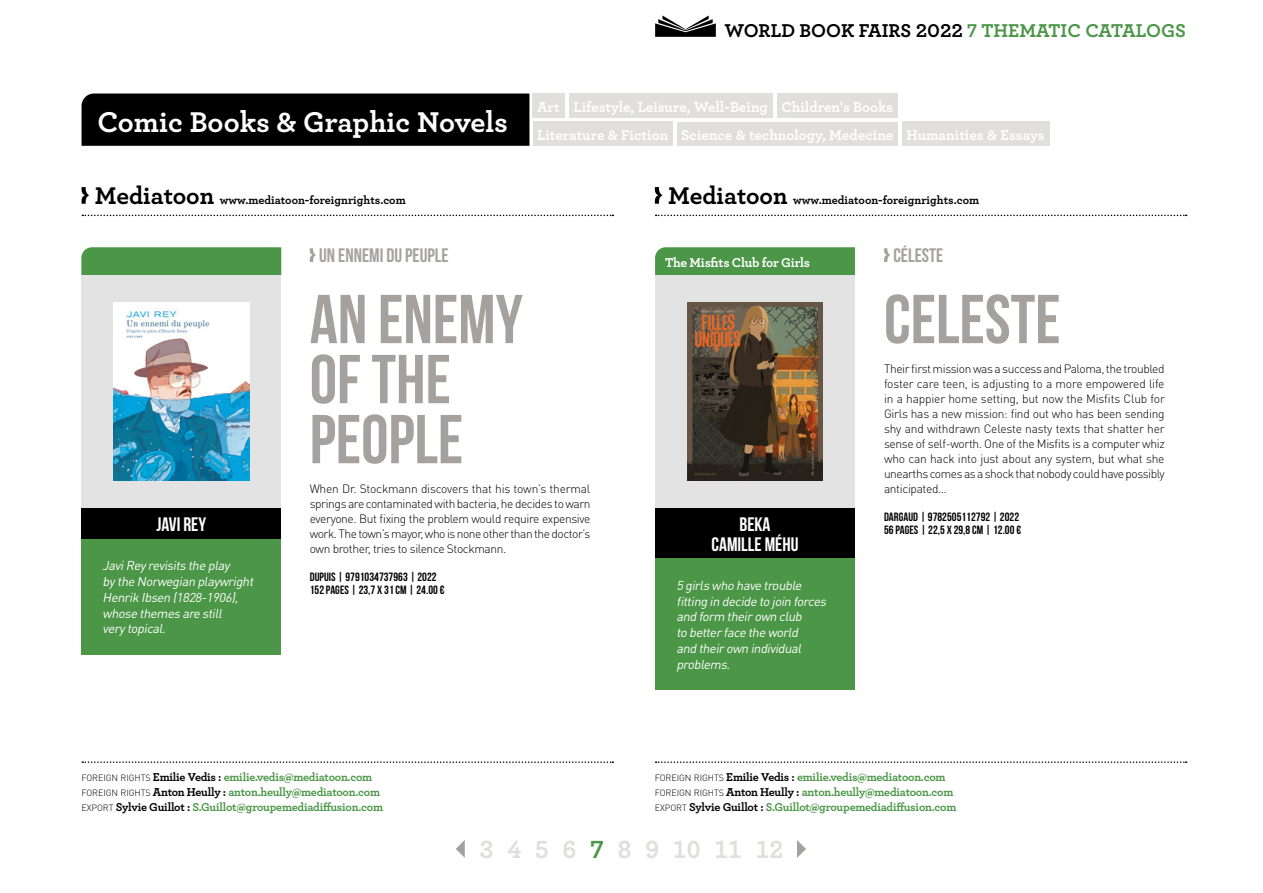
<style>
.page{position:relative;width:1263px;height:893px;background:#fff}
.page>*{position:absolute;margin:0;border:0;box-sizing:border-box;transform-origin:0 0}
.t1{font:69px/60px "Bebas Neue";color:#a5a19e}
.t2{font:700 30px "Archer";color:#fff}
.t3{font:700 26.1px "Archer";color:#e1dfdd}
.t4{font:700 19.5px "Archer";color:#000}
.t5{font:19.5px "Bebas Neue";color:#a5a19e}
.t6{font:19.5px/19.5px "Bebas Neue";color:#fff;text-align:center}
.t7{font:700 15px/27.9px "Archer";color:#fff}
.t8{font:700 13.5px "Archer";letter-spacing:-.02em;color:#fff}
.t9{font:italic 12.75px/15.8px "DIN Pro";color:#fff}
.t10{font:300 12px/15px "DIN Pro";letter-spacing:-.04em;color:#000;text-align:justify}
.t11{font:700 12px/15px "Archer";letter-spacing:-.02em;color:#4c9648}
.t12{font:12px/12.8px "Bebas Neue";letter-spacing:.005em;color:#000}
.t13{font:700 12px "Archer";color:#000}
.s1{color:#4c9648}
.s2{font-size:25.35px}
.s3{font-family:"DIN Pro";font-weight:300;font-size:9px;color:#000}
.s4{color:#000}
</style>
<div class="page">
<svg style="left:656px;top:215px;width:531px;height:1px"></svg>
<svg style="left:82px;top:215px;width:531px;height:1px"></svg>
<svg style="left:310px;top:248px;width:6px;height:14px"></svg>
<svg style="left:884px;top:248px;width:6px;height:14px"></svg>
<svg style="left:655px;top:15px;width:61px;height:22px"></svg>
<svg style="left:656px;top:761px;width:531px;height:2px"></svg>
<svg style="left:82px;top:761px;width:531px;height:2px"></svg>
<svg style="left:82px;top:187px;width:7px;height:17px"></svg>
<svg style="left:456px;top:840px;width:9px;height:18px"></svg>
<svg style="left:797px;top:840px;width:9px;height:18px"></svg>
<svg style="left:655px;top:187px;width:8px;height:17px"></svg>
<div style="left:655px;top:247px;width:200px;height:28px;background:#4c9648"></div>
<div style="left:655px;top:275px;width:200px;height:233px;background:#e3e3e3"></div>
<img style="left:687px;top:302px;width:135px;height:179px">
<div style="left:655px;top:508px;width:200px;height:51px;background:#000"></div>
<div style="left:655px;top:559px;width:200px;height:131px;background:#4c9648"></div>
<div style="left:81px;top:247px;width:200px;height:28px;background:#4c9648"></div>
<div style="left:81px;top:275px;width:200px;height:233px;background:#e3e3e3"></div>
<img style="left:113px;top:302px;width:136px;height:179px">
<div style="left:81px;top:508px;width:200px;height:32px;background:#000"></div>
<div style="left:81px;top:539px;width:200px;height:116px;background:#4c9648"></div>
<div style="left:82px;top:94px;width:447px;height:52px;background:#000"></div>
<div style="left:533px;top:94px;width:32px;height:24px;background:#e1dfdd"></div>
<div style="left:569px;top:94px;width:204px;height:24px;background:#e1dfdd"></div>
<div style="left:777px;top:94px;width:120px;height:24px;background:#e1dfdd"></div>
<div style="left:533px;top:122px;width:140px;height:24px;background:#e1dfdd"></div>
<div style="left:677px;top:122px;width:221px;height:24px;background:#e1dfdd"></div>
<div style="left:902px;top:122px;width:147px;height:24px;background:#e1dfdd"></div>
<h3 class="t4" style="left:724px;top:15px;width:463px">WORLD BOOK FAIRS 2022 <span class="s1">7 THEMATIC CATALOGS</span></h3>
<h2 class="t2" style="left:97px;top:98px;width:412px">Comic Books &amp; Graphic Novels</h2>
<p class="t7" style="left:537px;top:92px;width:509px">Art Lifestyle, Leisure, Well-Being Children's Books<br>Literature &amp; Fiction Science &amp; technology, Medecine Humanities &amp; Essays</p>
<p class="t13" style="left:95px;top:190px;width:312px"><span class="s2">Mediatoon</span> www.mediatoon-foreignrights.com</p>
<h3 class="t6" style="left:156px;top:514px;width:51px">JAVI REY</h3>
<p class="t9" style="left:103px;top:557px;width:155px">JaviReyrevisitsthe play bythe Norwegian playwright<br>Henrik Ibsen (1828-1906), whose themesare still verytopical.</p>
<h3 class="t5" style="left:319px;top:244px;width:131px">UN ENNEMI DU PEUPLE</h3>
<h1 class="t1" style="left:310px;top:288px;width:215px">AN ENEMY<br>OF THE<br>PEOPLE</h1>
<p class="t10" style="left:310px;top:481px;width:282px">When Dr. Stockmann discovers that his town’s thermal springs are contaminated with bacteria, he decides to warn everyone. But fixing the problem would require expensive work. The town’s mayor, who is none other than the doctor’s own brother, tries to silence Stockmann.</p>
<p class="t12" style="left:310px;top:570px;width:136px">DUPUIS | 9791034737963 | 2022<br>152 PAGES | 23,7 X 31 CM | 24.00 €</p>
<p class="t13" style="left:668px;top:190px;width:312px"><span class="s2">Mediatoon</span> www.mediatoon-foreignrights.com</p>
<p class="t8" style="left:665px;top:251px;width:147px">The Misfits Club for Girls</p>
<h3 class="t6" style="left:711px;top:514px;width:88px">BEKA<br>CAMILLE MÉHU</h3>
<p class="t9" style="left:676px;top:577px;width:154px">5 girlswho have trouble fitting in decide to join forces and form theirown club<br>to betterface the world<br>and theirown individual problems.</p>
<h3 class="t5" style="left:893px;top:244px;width:51px">CÉLESTE</h3>
<h1 class="t1" style="left:884px;top:288px;width:178px">CELESTE</h1>
<p class="t10" style="left:884px;top:361px;width:282px">Their first mission was a success and Paloma, the troubled foster care teen, is adjusting to a more empowered life in a happier home setting, but now the Misfits Club for Girls has a new mission: find out who has been sending shy and withdrawn Celeste nasty texts that shatter her sense of self-worth. One of the Misfits is a computer whiz who can hack into just about any system, but what she unearths comes as a shock that nobody could have possibly anticipated…</p>
<p class="t12" style="left:884px;top:510px;width:139px">DARGAUD | 9782505112792 | 2022<br>56 PAGES | 22,5 X 29,8 CM | 12.00 €</p>
<p class="t11" style="left:82px;top:768px;width:303px"><span class="s3">FOREIGN RIGHTS</span> <span class="s4">Emilie Vedis :</span> emilie.vedis@mediatoon.com<br><span class="s3">FOREIGN RIGHTS</span> <span class="s4">Anton Heully :</span> anton.heully@mediatoon.com<br><span class="s3">EXPORT</span> <span class="s4">Sylvie Guillot :</span> S.Guillot@groupemediadiffusion.com</p>
<p class="t11" style="left:655px;top:768px;width:303px"><span class="s3">FOREIGN RIGHTS</span> <span class="s4">Emilie Vedis :</span> emilie.vedis@mediatoon.com<br><span class="s3">FOREIGN RIGHTS</span> <span class="s4">Anton Heully :</span> anton.heully@mediatoon.com<br><span class="s3">EXPORT</span> <span class="s4">Sylvie Guillot :</span> S.Guillot@groupemediadiffusion.com</p>
<h3 class="t3" style="left:480px;top:829px;width:305px">3 4 5 6 <span class="s1">7</span> 8 9 10 11 12</h3>
</div>
